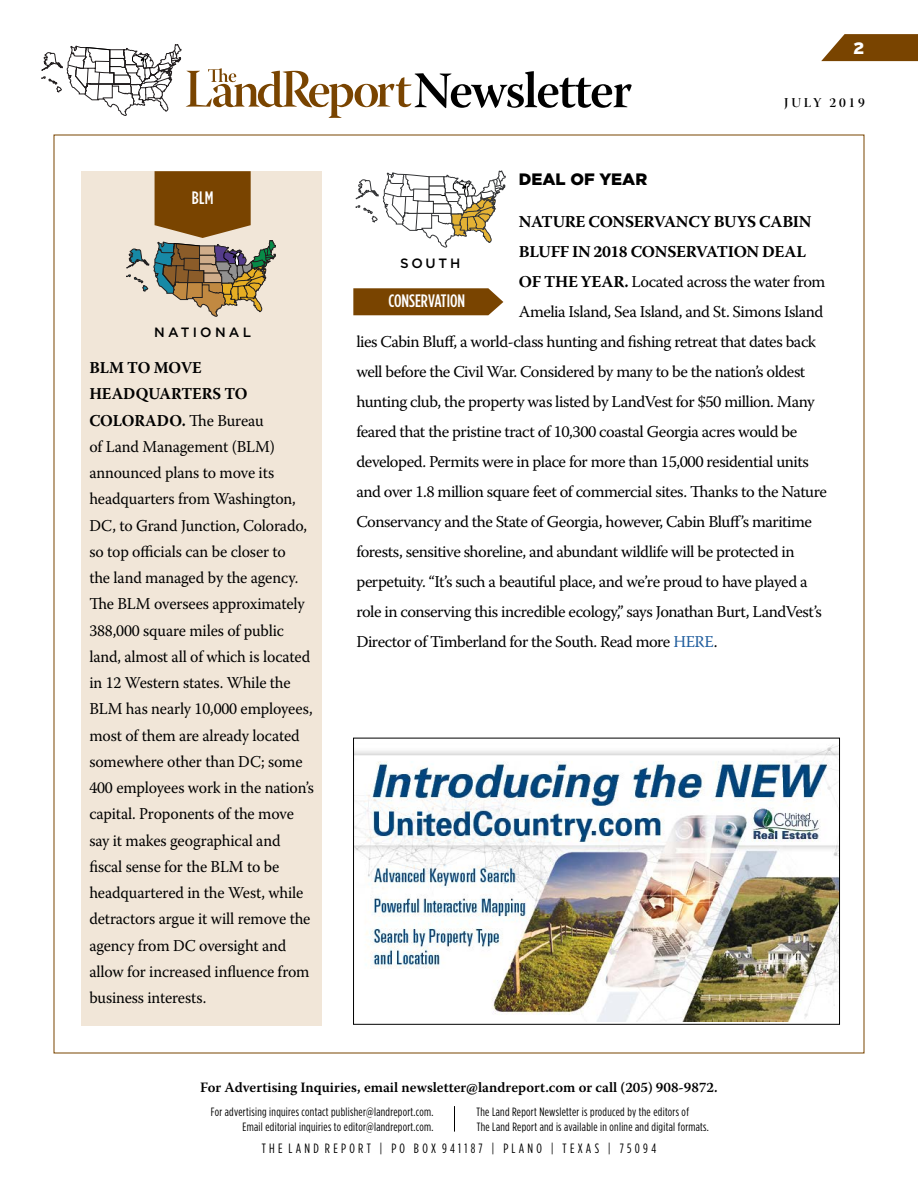
<style>
.page{position:relative;width:918px;height:1188px;background:#fff}
.page>*{position:absolute;margin:0;border:0;box-sizing:border-box;transform-origin:0 0}
.t1{font:51px "Warnock Pro Semibold Subh";letter-spacing:-.025em;color:#000}
.t2{font:500 condensed 18px "Gotham HTF";color:#fff}
.t3{font:16.5px "Warnock Pro";letter-spacing:-.02em;color:#000}
.t4{font:16.5px/26.2px "Warnock Pro";letter-spacing:-.02em;color:#000;scale:.96 1}
.t5{font:700 16.5px "Warnock Pro";letter-spacing:-.02em;color:#000}
.t6{font:900 16.5px "Gotham HTF";color:#000}
.t7{font:900 16.5px "Interstate";color:#fff}
.t8{font:600 14.25px "Warnock Pro";color:#000}
.t9{font:condensed 13.5px "Gotham HTF";color:#000}
.t10{font:500 13.5px "Gotham HTF";letter-spacing:.24em;color:#000}
.t11{font:13.5px "Warnock Pro Semibold Disp";letter-spacing:.2em;color:#000}
.t12{font:condensed 12px/14.4px "Gotham HTF";letter-spacing:.025em;color:#000;text-align:right}
.s1{font-weight:700}
.s2{color:#215e9e}
</style>
<div class="page">
<svg style="left:454px;top:1106px;width:1px;height:26px"></svg>
<svg style="left:41px;top:44px;width:371px;height:74px"></svg>
<svg style="left:821px;top:34px;width:97px;height:27px;background:#895b20"></svg>
<svg style="left:356px;top:171px;width:149px;height:76px"></svg>
<svg style="left:353px;top:288px;width:150px;height:27px;background:#804f0f"></svg>
<div style="left:81px;top:172px;width:241px;height:854px;background:#f1e6d8"></div>
<svg style="left:126px;top:171px;width:150px;height:145px"></svg>
<img style="left:355px;top:745px;width:483px;height:277px">
<div style="left:353px;top:738px;width:487px;height:286px;border:1px solid #000"></div>
<p class="t2" style="left:192px;top:188px;width:23px">BLM</p>
<p class="t10" style="left:154px;top:325px;width:98px">NATIONAL</p>
<p class="t4" style="left:89px;top:354px;width:235px"><span class="s1">BLM TO MOVE<br>HEADQUARTERS TO<br>COLORADO.</span> The Bureau<br>of Land Management (BLM) announced plans to move its headquarters from Washington,<br>DC, to Grand Junction, Colorado, so top officials can be closer to<br>the land managed by the agency.<br>The BLM oversees approximately<br>388,000 square miles of public land, almost all of which is located in 12 Western states. While the<br>BLM has nearly 10,000 employees, most of them are already located somewhere other than DC; some<br>400 employees work in the nation’s capital. Proponents of the move say it makes geographical and fiscal sense for the BLM to be headquartered in the West, while detractors argue it will remove the agency from DC oversight and allow for increased influence from business interests.</p>
<h1 class="t1" style="left:414px;top:60px;width:220px">Newsletter</h1>
<p class="t7" style="left:853px;top:39px;width:13px">2</p>
<p class="t11" style="left:784px;top:95px;width:82px">JULY 2019</p>
<p class="t6" style="left:519px;top:170px;width:130px">DEAL OF YEAR</p>
<p class="t5" style="left:519px;top:212px;width:294px">NATURE CONSERVANCY BUYS CABIN</p>
<p class="t5" style="left:519px;top:242px;width:289px">BLUFF IN 2018 CONSERVATION DEAL</p>
<p class="t3" style="left:519px;top:272px;width:308px"><span class="s1">OF THE YEAR.</span> Located across the water from</p>
<p class="t3" style="left:519px;top:302px;width:306px">Amelia Island, Sea Island, and St. Simons Island</p>
<p class="t3" style="left:356px;top:332px;width:461px">lies Cabin Bluff, a world-class hunting and fishing retreat that dates back</p>
<p class="t3" style="left:356px;top:362px;width:451px">well before the Civil War. Considered by many to be the nation’s oldest</p>
<p class="t3" style="left:356px;top:392px;width:460px">hunting club, the property was listed by LandVest for $50 million. Many</p>
<p class="t3" style="left:356px;top:422px;width:443px">feared that the pristine tract of 10,300 coastal Georgia acres would be</p>
<p class="t3" style="left:356px;top:452px;width:454px">developed. Permits were in place for more than 15,000 residential units</p>
<p class="t3" style="left:356px;top:482px;width:472px">and over 1.8 million square feet of commercial sites. Thanks to the Nature</p>
<p class="t3" style="left:356px;top:512px;width:457px">Conservancy and the State of Georgia, however, Cabin Bluff’s maritime</p>
<p class="t3" style="left:356px;top:542px;width:440px">forests, sensitive shoreline, and abundant wildlife will be protected in</p>
<p class="t3" style="left:356px;top:572px;width:453px">perpetuity. “It’s such a beautiful place, and we’re proud to have played a</p>
<p class="t3" style="left:356px;top:602px;width:467px">role in conserving this incredible ecology,” says Jonathan Burt, LandVest’s</p>
<p class="t3" style="left:356px;top:632px;width:363px">Director of Timberland for the South. Read more <span class="s2">HERE</span>.</p>
<p class="t10" style="left:400px;top:256px;width:62px">SOUTH</p>
<p class="t2" style="left:388px;top:290px;width:78px">CONSERVATION</p>
<p class="t8" style="left:200px;top:1079px;width:519px">For Advertising Inquiries, email newsletter@landreport.com or call (205) 908-9872.</p>
<p class="t12" style="left:211px;top:1105px;width:224px">For advertising inquires contact publisher@landreport.com.<br>Email editorial inquiries to editor@landreport.com.</p>
<p class="t12" style="left:477px;top:1105px;width:234px;text-align:left">The Land Report Newsletter is produced by the editors of<br>The Land Report and is available in online and digital formats.</p>
<p class="t9" style="left:262px;top:1142px;width:396px">T H E L A N D R E P O R T | P O B O X 9 4 1 1 8 7 | P L A N O | T E X A S | 7 5 0 9 4</p>
</div>
